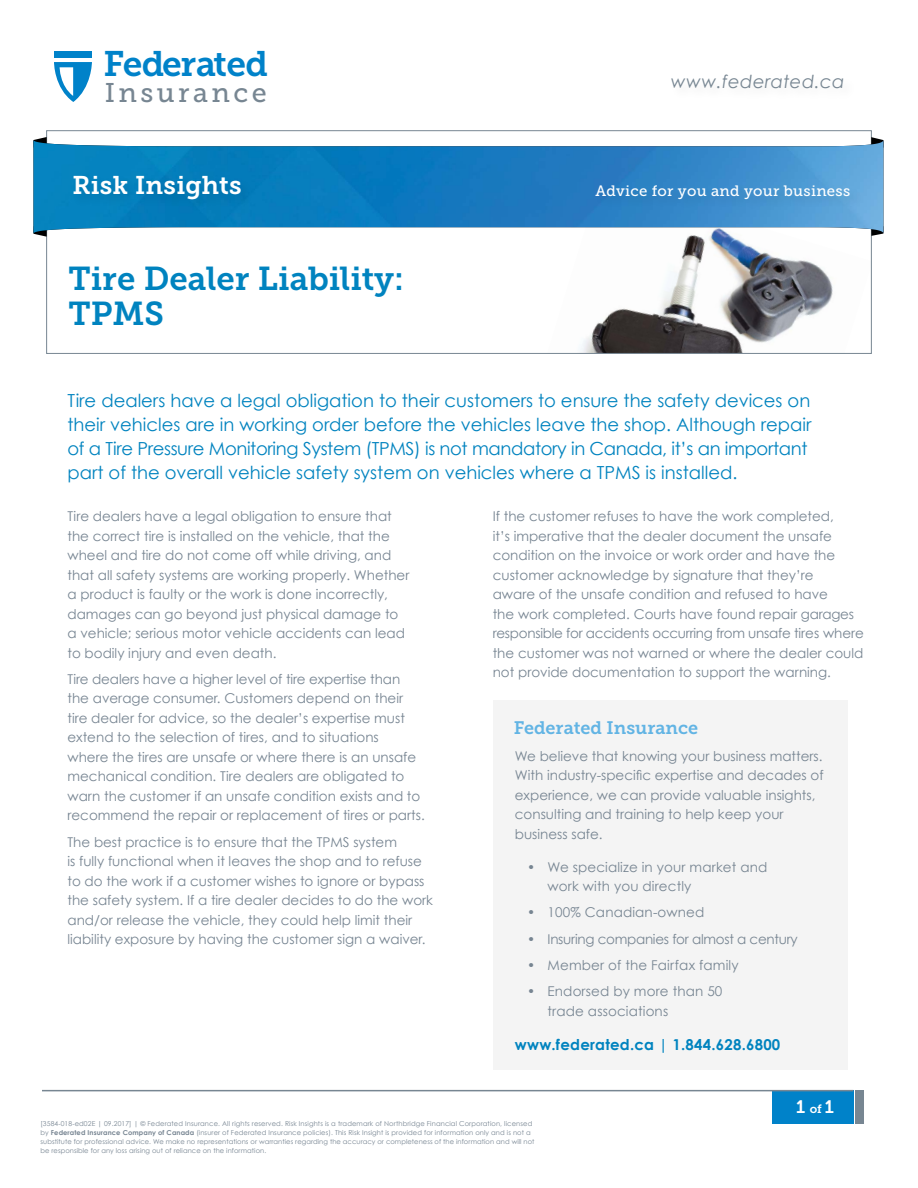
<style>
.page{position:relative;width:918px;height:1188px;background:#fff}
.page>*{position:absolute;margin:0;border:0;box-sizing:border-box;transform-origin:0 0}
.t1{font:35.4px "Museo Slab 700";letter-spacing:-.03em;color:#0082c9}
.Main_Header{font:33px/34.5px "Museo Slab 700";color:#0083bf}
.t2{font:27px "Museo Slab 500";letter-spacing:.125em;color:#778692}
.Bulletin_Name_1{font:25.5px "Museo Slab 700";letter-spacing:.01em;color:#fff}
.Intro_Copy{font:18px/24px "Century Gothic";color:#0083bf}
.About_us_-_Title{font:18px "Museo Slab 700";color:#62b4e4}
.Website{font:italic 18px "Century Gothic";letter-spacing:.02em;color:#778692}
.Page_No{font:18px "Museo Slab 700";color:#fff}
.About_us_-_website_p{font:700 15px "Century Gothic";letter-spacing:.015em;color:#0083bf}
.Bulletin_Name_2{font:15px "Museo Slab 500";letter-spacing:.02em;color:#fff}
.Body_Copy{font:13.5px/19.5px "Century Gothic";color:#778592}
.About_us_-_Body_copy{font:13.5px/19.5px "Century Gothic";color:#778592}
.Body_Copy-2{font:13.5px "Century Gothic";letter-spacing:-.02em;color:#778592}
.t3{font:6.75px/9px "Century Gothic";letter-spacing:.015em;color:#778592}
.s1{font-weight:700}
.s2{font-size:12px}
</style>
<div class="page">
<div style="left:772px;top:1091px;width:81px;height:33px;background:#0082c9"></div>
<div style="left:855px;top:1090px;width:9px;height:34px;background:#778692"></div>
<hr style="left:42px;top:1090px;width:811px;height:1px;background:#778692">
<svg style="left:54px;top:62px;width:38px;height:40px"></svg>
<div style="left:54px;top:51px;width:38px;height:7px;background:#0082c9"></div>
<img style="left:580px;top:234px;width:253px;height:118px">
<div style="left:46px;top:130px;width:826px;height:224px;border:1px solid #778692"></div>
<div style="left:494px;top:700px;width:354px;height:370px;background:#f4f4f4"></div>
<svg style="left:871px;top:137px;width:12px;height:3px"></svg>
<svg style="left:34px;top:137px;width:13px;height:3px"></svg>
<svg style="left:35px;top:234px;width:12px;height:3px"></svg>
<svg style="left:871px;top:234px;width:10px;height:2px"></svg>
<svg style="left:33px;top:140px;width:850px;height:94px;background:#318cc6"></svg>
<img style="left:35px;top:140px;width:848px;height:6px">
<div style="left:71px;top:173px;width:184px;height:40px;background:#047cb9"></div>
<div style="left:594px;top:182px;width:270px;height:30px;background:#000;opacity:.1"></div>
<h1 class="t1" style="left:103px;top:44px;width:166px">Federated</h1>
<h3 class="t2" style="left:105px;top:78px;width:163px">Insurance</h3>
<p class="Website" style="left:671px;top:70px;width:175px">www.federated.ca</p>
<p class="Bulletin_Name_1" style="left:72px;top:171px;width:171px">Risk Insights</p>
<h1 class="Bulletin_Name_2" style="left:596px;top:182px;width:256px">Advice for you and your business</h1>
<h2 class="Main_Header" style="left:69px;top:262px;width:337px">Tire Dealer Liability:<br>TPMS</h2>
<p class="Intro_Copy" style="left:68px;top:388px;width:746px">Tire dealers have a legal obligation to their customers to ensure the safety devices on their vehicles are in working order before the vehicles leave the shop. Although repair of a Tire Pressure Monitoring System (TPMS) is not mandatory in Canada, it’s an important part of the overall vehicle safety system on vehicles where a TPMS is installed.</p>
<p class="Body_Copy" style="left:68px;top:506px;width:343px">Tire dealers have a legal obligation to ensure that the correct tire is installed on the vehicle, that the wheel and tire do not come off while driving, and that all safety systems are working properly. Whether a product is faulty or the work is done incorrectly, damages can go beyond just physical damage to a vehicle; serious motor vehicle accidents can lead to bodily injury and even death.</p>
<p class="Body_Copy" style="left:68px;top:669px;width:359px">Tire dealers have a higher level of tire expertise than the average consumer. Customers depend on their tire dealer for advice, so the dealer’s expertise must extend to the selection of tires, and to situations<br>where the tires are unsafe or where there is an unsafe mechanical condition. Tire dealers are obligated to warn the customer if an unsafe condition exists and to recommend the repair or replacement of tires or parts.</p>
<p class="Body_Copy" style="left:68px;top:832px;width:367px">The best practice is to ensure that the TPMS system<br>is fully functional when it leaves the shop and to refuse to do the work if a customer wishes to ignore or bypass the safety system. If a tire dealer decides to do the work and/or release the vehicle, they could help limit their liability exposure by having the customer sign a waiver.</p>
<p class="Body_Copy" style="left:493px;top:506px;width:373px">If the customer refuses to have the work completed,<br>it’s imperative that the dealer document the unsafe condition on the invoice or work order and have the customer acknowledge by signature that they’re<br>aware of the unsafe condition and refused to have<br>the work completed. Courts have found repair garages responsible for accidents occurring from unsafe tires where the customer was not warned or where the dealer could not provide documentation to support the warning.</p>
<h3 class="About_us_-_Title" style="left:514px;top:718px;width:186px">Federated Insurance</h3>
<p class="About_us_-_Body_copy" style="left:515px;top:746px;width:310px">We believe that knowing your business matters.<br>With industry-specific expertise and decades of experience, we can provide valuable insights, consulting and training to help keep your business safe.</p>
<p class="Body_Copy" style="left:548px;top:857px;width:221px;text-indent:-20px">• We specialize in your market and work with you directly</p>
<p class="Body_Copy" style="left:527px;top:902px;width:179px">• 100% Canadian-owned</p>
<p class="Body_Copy-2" style="left:527px;top:930px;width:272px">• Insuring companies for almost a century</p>
<p class="Body_Copy" style="left:527px;top:955px;width:213px">• Member of the Fairfax family</p>
<p class="Body_Copy" style="left:548px;top:981px;width:176px;text-indent:-20px">• Endorsed by more than 50 trade associations</p>
<p class="About_us_-_website_p" style="left:515px;top:1035px;width:267px">www.federated.ca | 1.844.628.6800</p>
<p class="t3" style="left:40px;top:1119px;width:496px">[3584-018-ed02E | 09.2017] | © Federated Insurance. All rights reserved. Risk Insights is a trademark of Northbridge Financial Corporation, licensed by <span class="s1">Federated Insurance Company of Canada</span> (insurer of Federated Insurance policies). This Risk Insight is provided for information only and is not a substitute for professional advice. We make no representations or warranties regarding the accuracy or completeness of the information and will not be responsible for any loss arising out of reliance on the information.</p>
<p class="Page_No" style="left:796px;top:1096px;width:39px">1 <span class="s2">of</span> 1</p>
</div>
